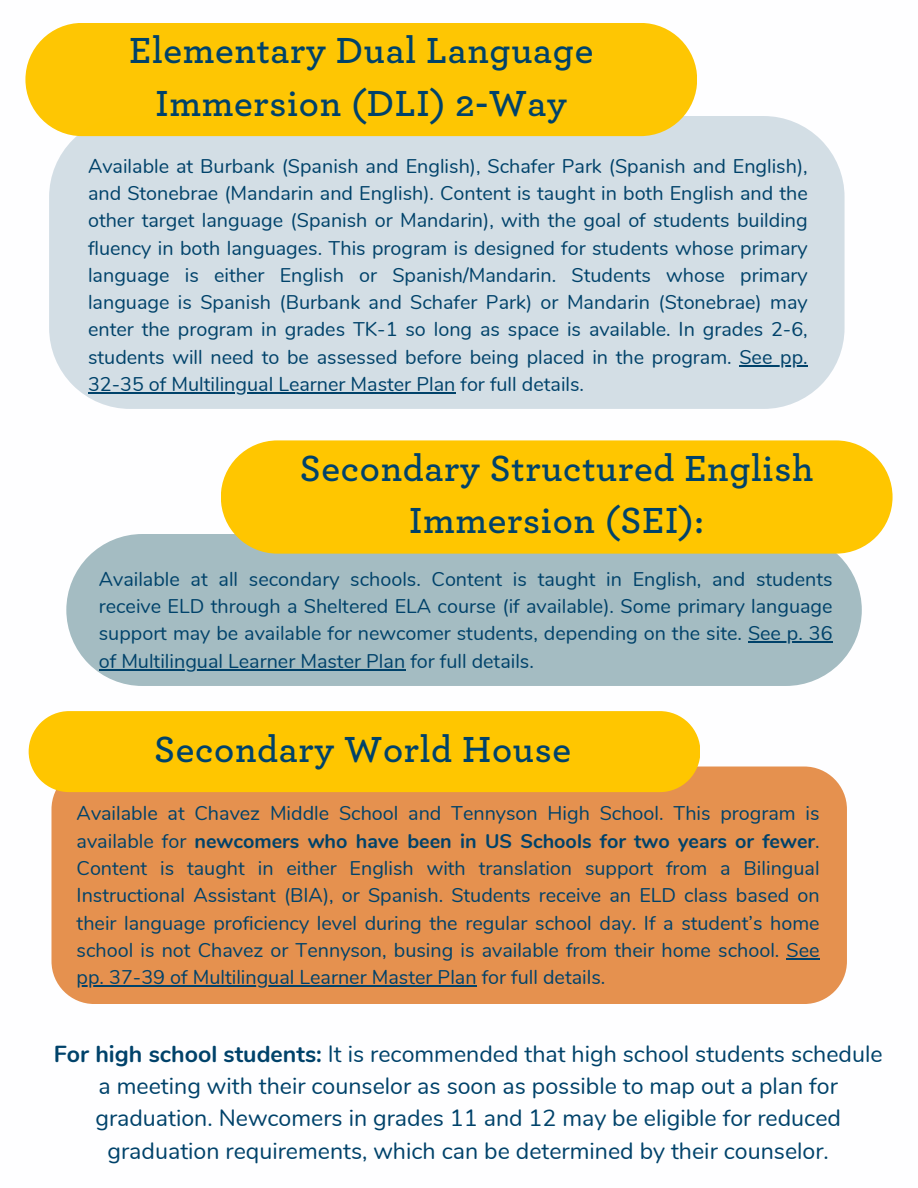
<style>
.page{position:relative;width:918px;height:1188px;background:#fff}
.page>*{position:absolute;margin:0;border:0;box-sizing:border-box;transform-origin:0 0}
.t1{font:600 38.1px/52.2px "Archer";letter-spacing:.015em;color:#00426a;text-align:center}
.t2{font:23.1px/32.2px "Nunito";color:#00426a;text-align:center}
.t3{font:19.8px/27.3px "Nunito";color:#00426a;text-align:justify}
.s1{font-weight:700}
</style>
<div class="page">
<div style="left:51px;top:767px;width:796px;height:237px;background:#e5914f;border-radius:43px"></div>
<div style="left:29px;top:711px;width:671px;height:81px;background:#ffc600"></div>
<hr style="left:787px;top:958px;width:33px;height:1px;background:#00426a">
<hr style="left:77px;top:985px;width:400px;height:2px;background:#00426a">
<div style="left:66px;top:534px;width:796px;height:152px;background:#a4bcc2"></div>
<div style="left:221px;top:440px;width:672px;height:114px;background:#ffc600;border-radius:57px"></div>
<hr style="left:748px;top:642px;width:85px;height:1px;background:#00426a">
<hr style="left:99px;top:669px;width:306px;height:1px;background:#00426a">
<div style="left:49px;top:116px;width:795px;height:293px;background:#d3dee5"></div>
<div style="left:25px;top:23px;width:672px;height:113px;background:#ffc600;border-radius:57px"></div>
<hr style="left:739px;top:365px;width:69px;height:1px;background:#00426a">
<hr style="left:88px;top:392px;width:367px;height:2px;background:#00426a">
<p class="t1" style="left:129px;top:26px;width:466px">Elementary Dual Language<br>Immersion (DLI) 2-Way</p>
<p class="t3" style="left:88px;top:152px;width:721px">Available at Burbank (Spanish and English), Schafer Park (Spanish and English), and Stonebrae (Mandarin and English). Content is taught in both English and the other target language (Spanish or Mandarin), with the goal of students building fluency in both languages. This program is designed for students whose primary language is either English or Spanish/Mandarin. Students whose primary language is Spanish (Burbank and Schafer Park) or Mandarin (Stonebrae) may enter the program in grades TK-1 so long as space is available. In grades 2-6, students will need to be assessed before being placed in the program. See pp.<br>32-35 of Multilingual Learner Master Plan for full details.</p>
<p class="t1" style="left:300px;top:443px;width:515px">Secondary Structured English<br>Immersion (SEI):</p>
<p class="t3" style="left:99px;top:566px;width:735px">Available at all secondary schools. Content is taught in English, and students receive ELD through a Sheltered ELA course (if available). Some primary language support may be available for newcomer students, depending on the site. See p. 36 of Multilingual Learner Master Plan for full details.</p>
<p class="t1" style="left:154px;top:724px;width:418px">Secondary World House</p>
<p class="t3" style="left:77px;top:800px;width:745px">Available at Chavez Middle School and Tennyson High School. This program is available for <span class="s1">newcomers who have been in US Schools for two years or fewer</span>.<br>Content is taught in either English with translation support from a Bilingual Instructional Assistant (BIA), or Spanish. Students receive an ELD class based on their language proficiency level during the regular school day. If a student’s home school is not Chavez or Tennyson, busing is available from their home school. See pp. 37-39 of Multilingual Learner Master Plan for full details.</p>
<p class="t2" style="left:54px;top:1038px;width:830px"><span class="s1">For high school students:</span> It is recommended that high school students schedule a meeting with their counselor as soon as possible to map out a plan for graduation. Newcomers in grades 11 and 12 may be eligible for reduced graduation requirements, which can be determined by their counselor.</p>
</div>
